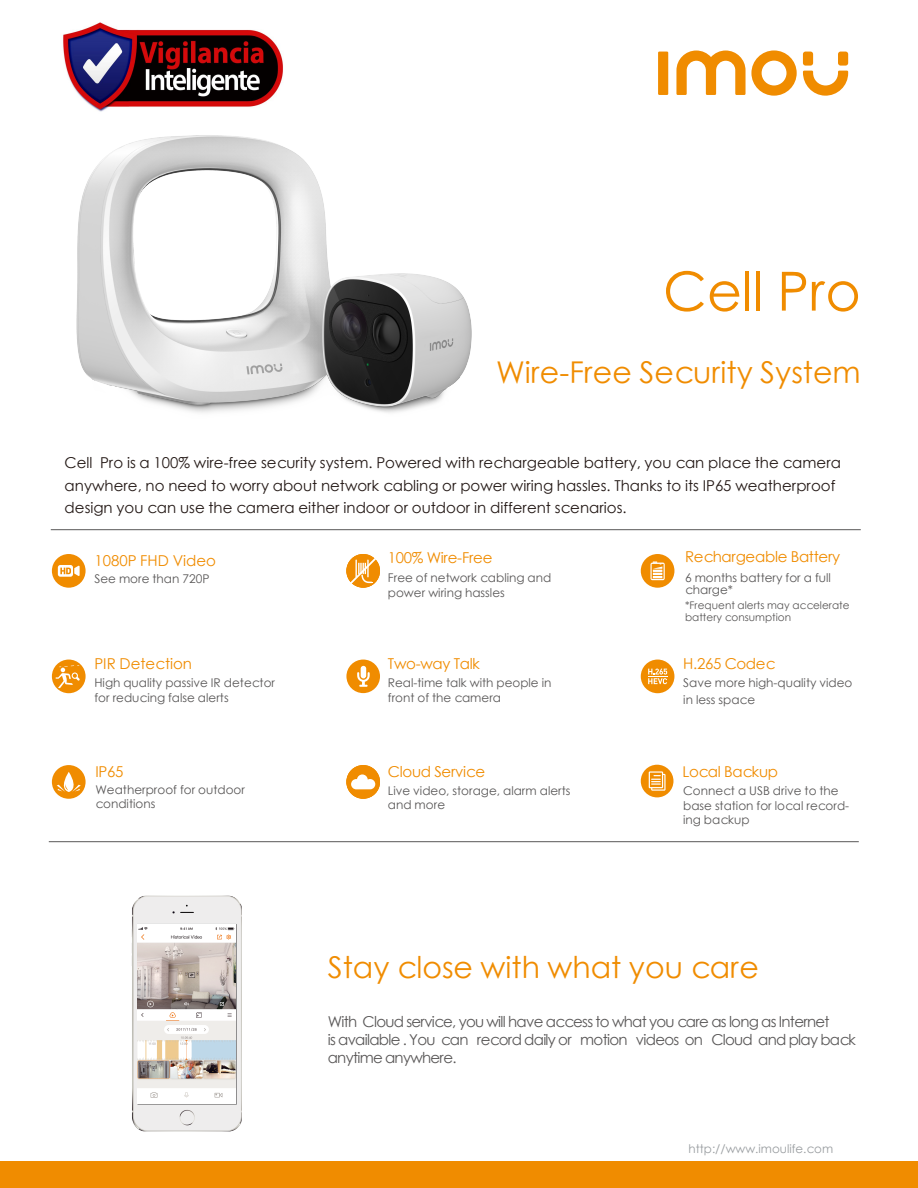
<style>
.page{position:relative;width:918px;height:1188px;background:#fff}
.page>*{position:absolute;margin:0;border:0;box-sizing:border-box;transform-origin:0 0}
.t1{font:54px "ST Xihei";color:#f08c00}
.t2{font:30px "ST Xihei";color:#f08c00}
.t3{font:15px/22.5px "ST Xihei";color:#231815}
.t4{font:15px/18px "ST Xihei";letter-spacing:-.05em;color:#595757}
.t5{font:15px "ST Xihei";letter-spacing:-.02em;color:#f08c00}
.t6{font:15px "ST Xihei";color:#f08c00}
.t7{font:12px/14.4px "ST Xihei";color:#595757}
.t8{font:11.85px "ST Xihei";color:#999da0}
.t9{font:10.5px/12px "ST Xihei";color:#595757}
</style>
<div class="page">
<img style="left:132px;top:896px;width:110px;height:235px">
<svg style="left:137px;top:924px;width:100px;height:181px"></svg>
<img style="left:138px;top:927px;width:98px;height:172px">
<hr style="left:138px;top:924px;width:98px;height:3px;background:#fff">
<div style="left:138px;top:1099px;width:98px;height:5px;background:#fff"></div>
<div style="left:0;top:1161px;width:918px;height:27px;background:#f08c00"></div>
<hr style="left:49px;top:841px;width:810px;height:1px;background:#595757">
<hr style="left:51px;top:529px;width:810px;height:1px;background:#595757">
<svg style="left:346px;top:765px;width:34px;height:34px"></svg>
<div style="left:52px;top:765px;width:34px;height:34px;background:#f08c00;border-radius:50%"></div>
<svg style="left:57px;top:772px;width:24px;height:20px"></svg>
<svg style="left:346px;top:554px;width:34px;height:34px"></svg>
<div style="left:52px;top:554px;width:34px;height:34px;background:#f08c00;border-radius:50%"></div>
<svg style="left:58px;top:565px;width:22px;height:12px"></svg>
<div style="left:52px;top:660px;width:34px;height:33px;background:#f08c00;border-radius:50%"></div>
<svg style="left:55px;top:665px;width:25px;height:23px"></svg>
<div style="left:346px;top:660px;width:34px;height:33px;background:#f08c00;border-radius:50%"></div>
<svg style="left:357px;top:666px;width:13px;height:21px"></svg>
<div style="left:641px;top:660px;width:33px;height:33px;background:#f08c00;border-radius:50%"></div>
<svg style="left:648px;top:669px;width:19px;height:15px"></svg>
<div style="left:641px;top:554px;width:33px;height:34px;background:#f08c00;border-radius:50%"></div>
<svg style="left:651px;top:562px;width:14px;height:18px"></svg>
<div style="left:641px;top:765px;width:32px;height:32px;background:#f08c00;border-radius:50%"></div>
<svg style="left:649px;top:771px;width:17px;height:20px"></svg>
<div style="left:658px;top:52px;width:10px;height:43px;background:#f08c00"></div>
<div style="left:803px;top:52px;width:10px;height:14px;background:#f08c00;border-radius:3px"></div>
<div style="left:838px;top:52px;width:10px;height:14px;background:#f08c00;border-radius:3px"></div>
<svg style="left:803px;top:71px;width:45px;height:25px"></svg>
<svg style="left:676px;top:50px;width:121px;height:46px"></svg>
<img style="left:76px;top:135px;width:396px;height:278px">
<img style="left:63px;top:22px;width:220px;height:90px">
<h1 class="t1" style="left:663px;top:253px;width:199px">Cell Pro</h1>
<h2 class="t2" style="left:496px;top:351px;width:366px">Wire-Free Security System</h2>
<p class="t3" style="left:65px;top:451px;width:778px">Cell Pro is a 100% wire-free security system. Powered with rechargeable battery, you can place the camera anywhere, no need to worry about network cabling or power wiring hassles. Thanks to its IP65 weatherproof design you can use the camera either indoor or outdoor in different scenarios.</p>
<p class="t6" style="left:94px;top:550px;width:123px">1080P FHD Video</p>
<p class="t7" style="left:94px;top:571px;width:117px">See more than 720P</p>
<p class="t5" style="left:388px;top:547px;width:106px">100% Wire-Free</p>
<p class="t7" style="left:388px;top:571px;width:165px">Free of network cabling and power wiring hassles</p>
<p class="t5" style="left:685px;top:546px;width:157px">Rechargeable Battery</p>
<p class="t7" style="left:685px;top:571px;width:147px;line-height:12px">6 months battery for a full charge*</p>
<p class="t9" style="left:685px;top:599px;width:166px">*Frequent alerts may accelerate battery consumption</p>
<p class="t6" style="left:94px;top:653px;width:99px">PIR Detection</p>
<p class="t7" style="left:94px;top:675px;width:182px;line-height:15px">High quality passive IR detector for reducing false alerts</p>
<p class="t5" style="left:683px;top:653px;width:93px">H.265 Codec</p>
<p class="t5" style="left:388px;top:653px;width:94px">Two-way Talk</p>
<p class="t7" style="left:388px;top:675px;width:165px;line-height:15px">Real-time talk with people in front of the camera</p>
<p class="t7" style="left:683px;top:673px;width:171px;line-height:17.4px">Save more high-quality video in less space</p>
<p class="t5" style="left:95px;top:761px;width:29px">IP65</p>
<p class="t7" style="left:95px;top:782px;width:151px">Weatherproof for outdoor conditions</p>
<p class="t5" style="left:388px;top:761px;width:99px">Cloud Service</p>
<p class="t7" style="left:388px;top:783px;width:184px">Live video, storage, alarm alerts and more</p>
<p class="t5" style="left:682px;top:761px;width:97px">Local Backup</p>
<p class="t7" style="left:683px;top:783px;width:168px">Connect a USB drive to the base station for local record&shy;ing backup</p>
<h2 class="t2" style="left:328px;top:946px;width:433px">Stay close with what you care</h2>
<p class="t4" style="left:328px;top:1013px;width:530px">With Cloud service, you will have access to what you care as long as Internet<br>is available . You can record daily or motion videos on Cloud and play back anytime anywhere.</p>
<p class="t8" style="left:689px;top:1140px;width:146px">http://www.imoulife.com</p>
</div>
